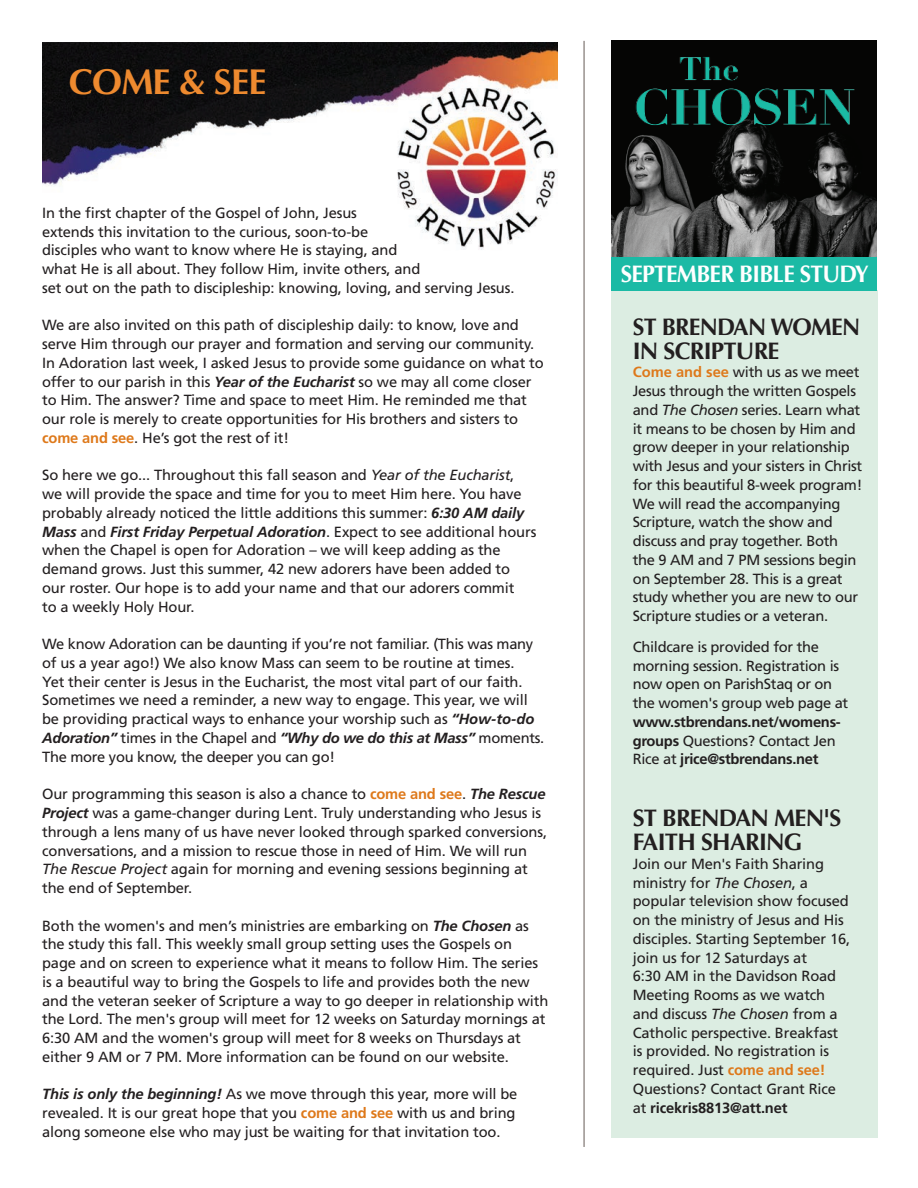
<style>
.page{position:relative;width:918px;height:1188px;background:#fff}
.page>*{position:absolute;margin:0;border:0;box-sizing:border-box;transform-origin:0 0}
.t1{font:700 36px "Optima";letter-spacing:-.02em;color:#ee8a2f}
.t2{font:700 24px/24px "Optima";letter-spacing:-.03em;color:#231f20}
.t3{font:700 24px "Optima";letter-spacing:-.03em;color:#fff;scale:.95 1}
.t4{font:14.7px/18.8px "Frutiger LT Std";letter-spacing:-.01em;color:#231f20}
.s1{font-weight:700;font-style:italic}
.s2{font-weight:700;color:#de791b}
.s3{font-style:italic}
.s4{font-weight:700}
</style>
<div class="page">
<div style="left:611px;top:291px;width:267px;height:847px;background:#dcede2"></div>
<img style="left:42px;top:43px;width:515px;height:207px">
<img style="left:611px;top:40px;width:266px;height:217px">
<img style="left:636px;top:50px;width:218px;height:83px">
<div style="left:611px;top:257px;width:266px;height:34px;background:#1bbaa5"></div>
<hr style="left:584px;top:41px;width:1px;height:1106px;background:#655a56">
<p class="t1" style="left:69px;top:61px;width:199px">COME &amp; SEE</p>
<p class="t4" style="left:42px;top:203px;width:474px">In the first chapter of the Gospel of John, Jesus<br>extends this invitation to the curious, soon-to-be<br>disciples who want to know where He is staying, and<br>what He is all about. They follow Him, invite others, and<br>set out on the path to discipleship: knowing, loving, and serving Jesus.</p>
<p class="t4" style="left:42px;top:316px;width:503px">We are also invited on this path of discipleship daily: to know, love and serve Him through our prayer and formation and serving our community.<br>In Adoration last week, I asked Jesus to provide some guidance on what to offer to our parish in this <span class="s1">Year of the Eucharist</span> so we may all come closer to Him. The answer? Time and space to meet Him. He reminded me that our role is merely to create opportunities for His brothers and sisters to <span class="s2">come and see</span>. He’s got the rest of it!</p>
<p class="t4" style="left:42px;top:466px;width:496px">So here we go... Throughout this fall season and <span class="s3">Year of the Eucharist</span>, we will provide the space and time for you to meet Him here. You have probably already noticed the little additions this summer: <span class="s1">6:30 AM daily Mass</span> and <span class="s1">First Friday Perpetual Adoration</span>. Expect to see additional hours when the Chapel is open for Adoration – we will keep adding as the demand grows. Just this summer, 42 new adorers have been added to our roster. Our hope is to add your name and that our adorers commit<br>to a weekly Holy Hour.</p>
<p class="t4" style="left:42px;top:635px;width:504px">We know Adoration can be daunting if you’re not familiar. (This was many of us a year ago!) We also know Mass can seem to be routine at times.<br>Yet their center is Jesus in the Eucharist, the most vital part of our faith.<br>Sometimes we need a reminder, a new way to engage. This year, we will be providing practical ways to enhance your worship such as <span class="s1">“How-to-do Adoration”</span> times in the Chapel and <span class="s1">“Why do we do this at Mass”</span> moments.<br>The more you know, the deeper you can go!</p>
<p class="t4" style="left:42px;top:785px;width:506px">Our programming this season is also a chance to <span class="s2">come and see</span>. <span class="s1">The Rescue Project</span> was a game-changer during Lent. Truly understanding who Jesus is through a lens many of us have never looked through sparked conversions, conversations, and a mission to rescue those in need of Him. We will run <span class="s3">The Rescue Project</span> again for morning and evening sessions beginning at the end of September.</p>
<p class="t4" style="left:42px;top:916px;width:508px">Both the women's and men’s ministries are embarking on <span class="s1">The Chosen</span> as the study this fall. This weekly small group setting uses the Gospels on page and on screen to experience what it means to follow Him. The series is a beautiful way to bring the Gospels to life and provides both the new and the veteran seeker of Scripture a way to go deeper in relationship with the Lord. The men's group will meet for 12 weeks on Saturday mornings at 6:30 AM and the women's group will meet for 8 weeks on Thursdays at either 9 AM or 7 PM. More information can be found on our website.</p>
<p class="t4" style="left:42px;top:1085px;width:477px"><span class="s1">This is only the beginning!</span> As we move through this year, more will be revealed. It is our great hope that you <span class="s2">come and see</span> with us and bring along someone else who may just be waiting for that invitation too.</p>
<p class="t3" style="left:621px;top:260px;width:263px">SEPTEMBER BIBLE STUDY</p>
<p class="t2" style="left:633px;top:315px;width:229px">ST BRENDAN WOMEN<br>IN SCRIPTURE</p>
<p class="t4" style="left:633px;top:363px;width:231px"><span class="s2">Come and see</span> with us as we meet<br>Jesus through the written Gospels and <span class="s3">The Chosen</span> series. Learn what it means to be chosen by Him and grow deeper in your relationship with Jesus and your sisters in Christ for this beautiful 8-week program!<br>We will read the accompanying<br>Scripture, watch the show and discuss and pray together. Both the 9 AM and 7 PM sessions begin on September 28. This is a great study whether you are new to our<br>Scripture studies or a veteran.</p>
<p class="t4" style="left:633px;top:637px;width:217px">Childcare is provided for the morning session. Registration is now open on ParishStaq or on the women's group web page at <span class="s4">www.stbrendans.net/womens&shy;groups</span> Questions? Contact Jen<br>Rice at <span class="s4">jrice@stbrendans.net</span></p>
<p class="t2" style="left:633px;top:806px;width:210px">ST BRENDAN MEN'S<br>FAITH SHARING</p>
<p class="t4" style="left:633px;top:854px;width:219px">Join our Men's Faith Sharing ministry for <span class="s3">The Chosen</span>, a popular television show focused on the ministry of Jesus and His disciples. Starting September 16, join us for 12 Saturdays at<br>6:30 AM in the Davidson Road<br>Meeting Rooms as we watch and discuss <span class="s3">The Chosen</span> from a<br>Catholic perspective. Breakfast is provided. No registration is required. Just <span class="s2">come and see!<br></span>Questions? Contact Grant Rice at <span class="s4">ricekris8813@att.net</span></p>
</div>
